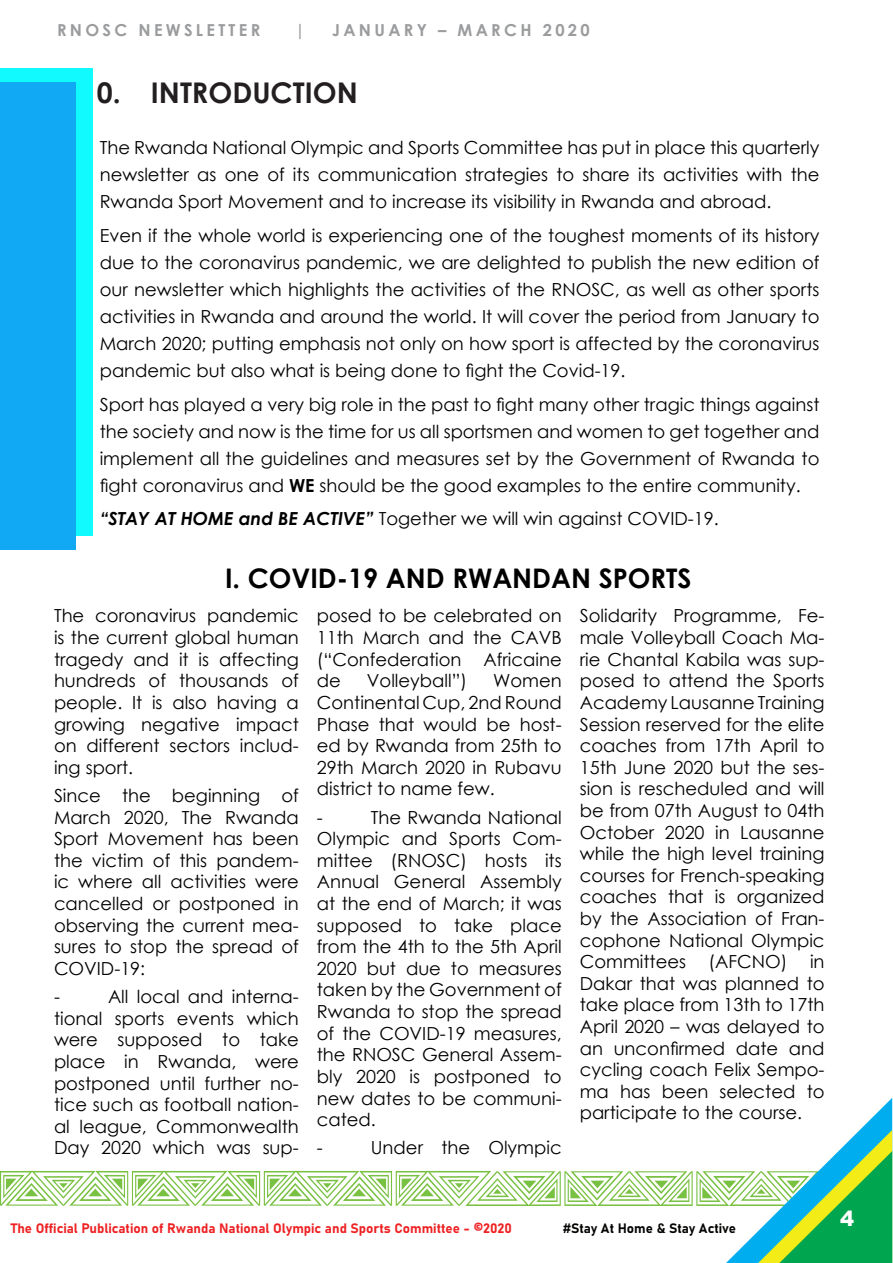
<style>
.page{position:relative;width:893px;height:1263px;background:#fff}
.page>*{position:absolute;margin:0;border:0;box-sizing:border-box;transform-origin:0 0}
.t1{font:700 28.5px "Century Gothic";color:#231f20}
.Normal_body_text{font:700 27px "Century Gothic";color:#000}
.t2{font:900 21px "Arial";color:#fff}
.Normal_body_text-2{font:18px/21.6px "Century Gothic";color:#000;text-align:justify}
.t3{font:700 16.5px "Century Gothic";letter-spacing:.2em;color:#9a9c9e}
.t4{font:13.5px "Bahnschrift";color:#ee2123}
.t5{font:13.5px "Bahnschrift";color:#040503}
.s1{font-weight:700}
.s2{font-weight:700;font-style:italic}
</style>
<div class="page">
<svg style="left:0;top:1098px;width:892px;height:165px"></svg>
<div style="left:0;top:68px;width:92px;height:468px;background:#11fbff"></div>
<div style="left:0;top:82px;width:76px;height:468px;background:#11a9f3"></div>
<p class="t3" style="left:57px;top:18px;width:205px">RNOSC NEWSLETTER</p>
<p class="t3" style="left:295px;top:18px;width:11px">|</p>
<p class="t3" style="left:332px;top:18px;width:259px">JANUARY – MARCH 2020</p>
<p class="t1" style="left:97px;top:71px;width:262px">0. INTRODUCTION</p>
<p class="Normal_body_text-2" style="left:100px;top:134px;width:721px;line-height:27px">The Rwanda National Olympic and Sports Committee has put in place this quarterly newsletter as one of its communication strategies to share its activities with the Rwanda Sport Movement and to increase its visibility in Rwanda and abroad.</p>
<p class="Normal_body_text-2" style="left:100px;top:221px;width:721px;line-height:27px">Even if the whole world is experiencing one of the toughest moments of its history due to the coronavirus pandemic, we are delighted to publish the new edition of our newsletter which highlights the activities of the RNOSC, as well as other sports activities in Rwanda and around the world. It will cover the period from January to March 2020; putting emphasis not only on how sport is affected by the coronavirus pandemic but also what is being done to fight the Covid-19.</p>
<p class="Normal_body_text-2" style="left:100px;top:390px;width:721px;line-height:27px">Sport has played a very big role in the past to fight many other tragic things against the society and now is the time for us all sportsmen and women to get together and implement all the guidelines and measures set by the Government of Rwanda to fight coronavirus and <span class="s1">WE</span> should be the good examples to the entire community.</p>
<p class="Normal_body_text-2" style="left:100px;top:508px;width:620px"><span class="s2">“STAY AT HOME and BE ACTIVE”</span> Together we will win against COVID-19.</p>
<p class="Normal_body_text" style="left:225px;top:558px;width:468px">I. COVID-19 AND RWANDAN SPORTS</p>
<p class="Normal_body_text-2" style="left:54px;top:605px;width:246px">The coronavirus pandemic is the current global human tragedy and it is affecting hundreds of thousands of people. It is also having a growing negative impact on different sectors includ&shy;ing sport.</p>
<p class="Normal_body_text-2" style="left:54px;top:784px;width:246px">Since the beginning of March 2020, The Rwanda Sport Movement has been the victim of this pandem&shy;ic where all activities were cancelled or postponed in observing the current mea&shy;sures to stop the spread of COVID-19:</p>
<p class="Normal_body_text-2" style="left:54px;top:986px;width:7px">-</p>
<p class="Normal_body_text-2" style="left:54px;top:986px;width:246px;text-indent:54px">All local and interna&shy;tional sports events which were supposed to take place in Rwanda, were postponed until further no&shy;tice such as football nation&shy;al league, Commonwealth Day 2020 which was sup-</p>
<p class="Normal_body_text-2" style="left:317px;top:605px;width:246px">posed to be celebrated on 11th March and the CAVB (“Confederation Africaine de</p>
<p class="Normal_body_text-2" style="left:367px;top:670px;width:102px">Volleyball”)</p>
<p class="Normal_body_text-2" style="left:317px;top:670px;width:246px;text-indent:176px">Women Continental Cup, 2nd Round Phase that would be host&shy;ed by Rwanda from 25th to 29th March 2020 in Rubavu district to name few.</p>
<p class="Normal_body_text-2" style="left:317px;top:806px;width:7px">-</p>
<p class="Normal_body_text-2" style="left:317px;top:806px;width:246px;text-indent:54px">The Rwanda National Olympic and Sports Com&shy;mittee (RNOSC) hosts its Annual General Assembly at the end of March; it was supposed to take place from the 4th to the 5th April 2020 but due to measures taken by the Government of Rwanda to stop the spread of the COVID-19 measures, the RNOSC General Assem&shy;bly 2020 is postponed to new dates to be communi&shy;cated.</p>
<p class="Normal_body_text-2" style="left:317px;top:1137px;width:7px">-</p>
<p class="Normal_body_text-2" style="left:371px;top:1137px;width:192px">Under the Olympic</p>
<p class="Normal_body_text-2" style="left:580px;top:605px;width:246px">Solidarity Programme, Fe&shy;male Volleyball Coach Ma&shy;rie Chantal Kabila was sup&shy;posed to attend the Sports Academy Lausanne Training Session reserved for the elite coaches from 17th April to 15th June 2020 but the ses&shy;sion is rescheduled and will be from 07th August to 04th October 2020 in Lausanne while the high level training courses for French-speaking coaches that is organized by the Association of Fran&shy;cophone National Olympic Committees (AFCNO) in Dakar that was planned to take place from 13th to 17th April 2020 – was delayed to an unconfirmed date and cycling coach Felix Sempo&shy;ma has been selected to participate to the course.</p>
<p class="t4" style="left:11px;top:1220px;width:502px">The Official Publication of Rwanda National Olympic and Sports Committee - ©2020</p>
<p class="t5" style="left:563px;top:1220px;width:175px">#Stay At Home &amp; Stay Active</p>
<p class="t2" style="left:840px;top:1203px;width:16px">4</p>
</div>
